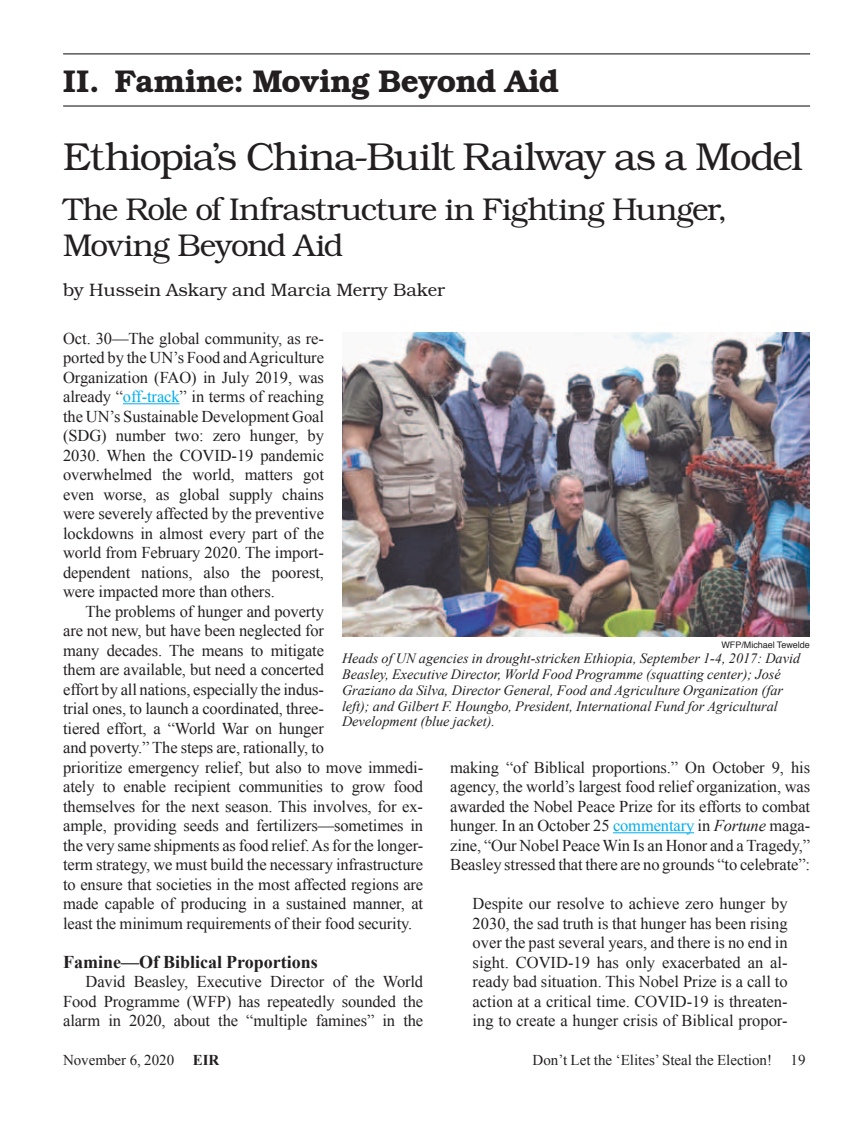
<style>
.page{position:relative;width:864px;height:1134px;background:#fff}
.page>*{position:absolute;margin:0;border:0;box-sizing:border-box;transform-origin:0 0}
.t1{font:300 39px "Bookman";letter-spacing:-.03em;color:#231f20}
.t2{font:300 31.5px/36px "Bookman";letter-spacing:-.025em;color:#231f20}
.t3{font:600 31.5px "Bookman";letter-spacing:-.015em;color:#231f20}
.t4{font:300 18px "Bookman";color:#231f20}
.t5{font:700 18px "Times New Roman";color:#231f20}
.t6{font:16.5px/19.5px "Times New Roman";letter-spacing:-.01em;color:#231f20;text-align:justify}
.t7{font:15px "Times New Roman";color:#231f20}
.t8{font:italic 14.25px/15.8px "Times New Roman";color:#231f20}
.t9{font:9px "Helvetica";color:#231f20}
.s1{color:#00aeef}
.s2{font-style:italic}
.s3{font-weight:700}
</style>
<div class="page">
<hr style="left:123px;top:403px;width:57px;height:1px;background:#00aeef">
<hr style="left:613px;top:832px;width:81px;height:1px;background:#00aeef">
<img style="left:342px;top:332px;width:468px;height:304px">
<hr style="left:63px;top:53px;width:747px;height:1px;background:#231f20">
<hr style="left:63px;top:105px;width:747px;height:2px;background:#231f20">
<h2 class="t3" style="left:63px;top:63px;width:497px">II. Famine: Moving Beyond Aid</h2>
<h1 class="t1" style="left:63px;top:134px;width:741px">Ethiopia’s China-Built Railway as a Model</h1>
<h2 class="t2" style="left:63px;top:191px;width:666px">The Role of Infrastructure in Fighting Hunger,<br>Moving Beyond Aid</h2>
<p class="t4" style="left:63px;top:279px;width:384px">by Hussein Askary and Marcia Merry Baker</p>
<p class="t6" style="left:63px;top:328px;width:262px">Oct. 30—The global community, as re&shy;ported by the UN’s Food and Agriculture Organization (FAO) in July 2019, was already “<span class="s1">off-track</span>” in terms of reaching the UN’s Sustainable Development Goal (SDG) number two: zero hunger, by 2030. When the COVID-19 pandemic overwhelmed the world, matters got even worse, as global supply chains were severely affected by the preventive lockdowns in almost every part of the world from February 2020. The import&shy;dependent nations, also the poorest, were impacted more than others.</p>
<p class="t6" style="left:63px;top:601px;width:362px;text-align:left;text-indent:23px">The problems of hunger and poverty<br>are not new, but have been neglected for<br>many decades. The means to mitigate<br>them are available, but need a concerted<br>effort by all nations, especially the indus-<br>trial ones, to launch a coordinated, three-<br>tiered effort, a “World War on hunger<br>and poverty.” The steps are, rationally, to<br>prioritize emergency relief, but also to move immedi&shy;ately to enable recipient communities to grow food themselves for the next season. This involves, for ex&shy;ample, providing seeds and fertilizers—sometimes in the very same shipments as food relief. As for the longer&shy;term strategy, we must build the necessary infrastructure to ensure that societies in the most affected regions are made capable of producing in a sustained manner, at least the minimum requirements of their food security.</p>
<p class="t5" style="left:63px;top:949px;width:256px">Famine—Of Biblical Proportions</p>
<p class="t6" style="left:63px;top:971px;width:362px;text-indent:23px">David Beasley, Executive Director of the World Food Programme (WFP) has repeatedly sounded the alarm in 2020, about the “multiple famines” in the</p>
<p class="t9" style="left:721px;top:638px;width:90px">WFP/Michael Tewelde</p>
<p class="t8" style="left:342px;top:650px;width:460px">Heads of UN agencies in drought-stricken Ethiopia, September 1-4, 2017: David Beasley, Executive Director, World Food Programme (squatting center); José Graziano da Silva, Director General, Food and Agriculture Organization (far left); and Gilbert F. Houngbo, President, International Fund for Agricultural Development (blue jacket).</p>
<p class="t6" style="left:450px;top:757px;width:362px">making “of Biblical proportions.” On October 9, his agency, the world’s largest food relief organization, was awarded the Nobel Peace Prize for its efforts to combat hunger. In an October 25 <span class="s1">commentary</span> in <span class="s2">Fortune</span> maga&shy;zine, “Our Nobel Peace Win Is an Honor and a Tragedy,” Beasley stressed that there are no grounds “to celebrate”:</p>
<p class="t6" style="left:473px;top:893px;width:317px">Despite our resolve to achieve zero hunger by 2030, the sad truth is that hunger has been rising over the past several years, and there is no end in sight. COVID-19 has only exacerbated an al&shy;ready bad situation. This Nobel Prize is a call to action at a critical time. COVID-19 is threaten&shy;ing to create a hunger crisis of Biblical propor-</p>
<p class="t7" style="left:63px;top:1050px;width:158px">November 6, 2020 <span class="s3">EIR</span></p>
<p class="t7" style="left:533px;top:1050px;width:275px">Don’t Let the ‘Elites’ Steal the Election! 19</p>
</div>
